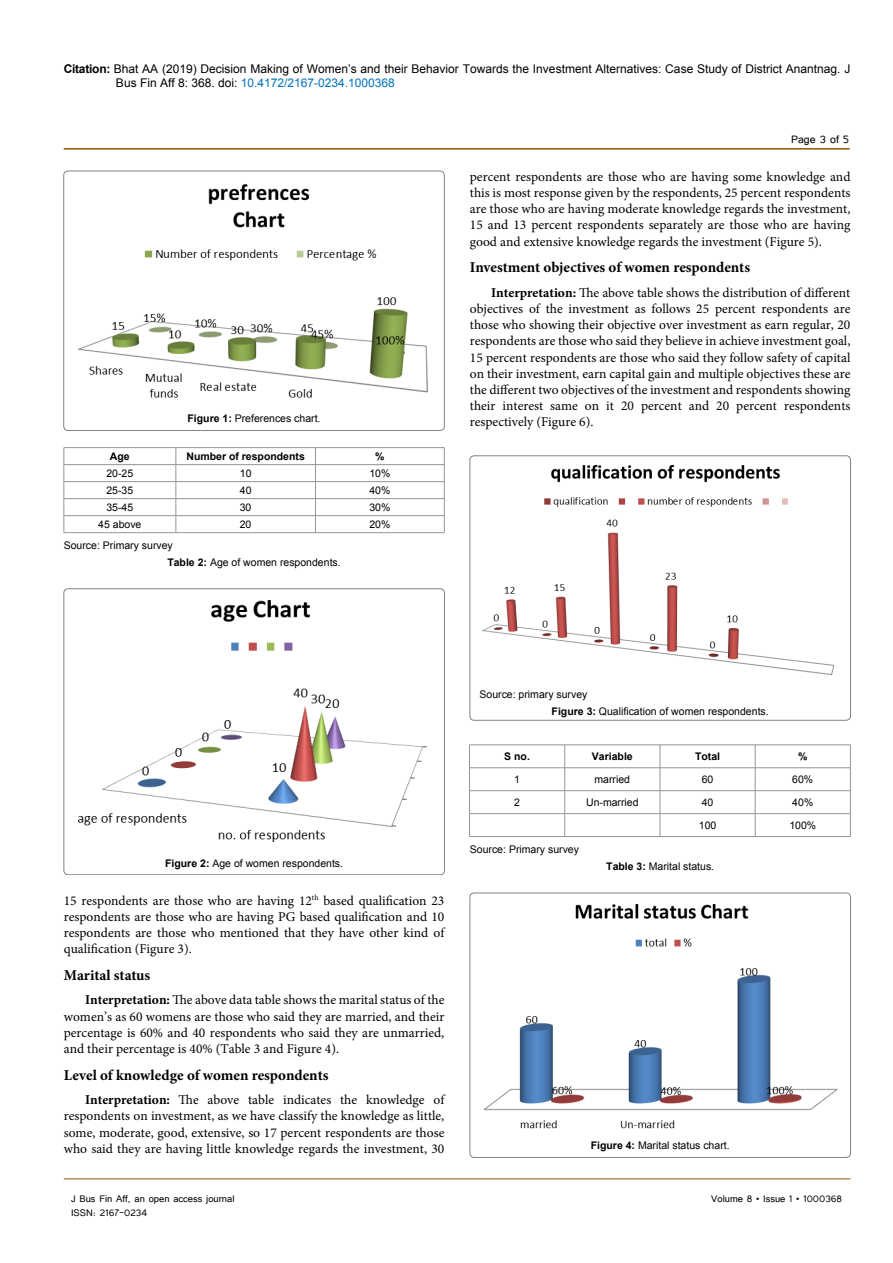
<style>
.page{position:relative;width:893px;height:1263px;background:#fff}
.page>*{position:absolute;margin:0;border:0;box-sizing:border-box;transform-origin:0 0}
.t1{font:700 15px "Minion Pro";letter-spacing:-.005em;color:#000}
.t2{font:13.5px/16.2px "Minion Pro";color:#000;text-align:justify}
.t3{font:13.5px "Tunga";color:#000}
.t4{font:12px/14.4px "Arial";color:#000}
.t5{font:12px "Tunga";color:#000}
.t6{font:10.5px/16.8px "Arial";color:#000}
.t7{font:700 10.5px "Arial";color:#000}
.s1{font-weight:700}
.s2{color:#0072bc}
</style>
<div class="page">
<hr style="left:64px;top:148px;width:786px;height:2px;background:#905501">
<hr style="left:64px;top:1179px;width:786px;height:1px;background:#905501">
<img style="left:77px;top:183px;width:351px;height:215px">
<div style="left:64px;top:171px;width:380px;height:260px;border:1px solid #000;border-radius:4px"></div>
<img style="left:483px;top:904px;width:355px;height:225px">
<div style="left:470px;top:893px;width:380px;height:264px;border:1px solid #000;border-radius:4px"></div>
<hr style="left:64px;top:447px;width:112px;height:1px;background:#939598">
<hr style="left:176px;top:447px;width:139px;height:1px;background:#939598">
<hr style="left:315px;top:447px;width:129px;height:1px;background:#939598">
<hr style="left:64px;top:464px;width:112px;height:1px;background:#939598">
<hr style="left:176px;top:464px;width:139px;height:1px;background:#939598">
<hr style="left:315px;top:464px;width:129px;height:1px;background:#939598">
<hr style="left:64px;top:481px;width:112px;height:1px;background:#939598">
<hr style="left:176px;top:481px;width:139px;height:1px;background:#939598">
<hr style="left:315px;top:481px;width:129px;height:1px;background:#939598">
<hr style="left:64px;top:498px;width:112px;height:1px;background:#939598">
<hr style="left:176px;top:498px;width:139px;height:1px;background:#939598">
<hr style="left:315px;top:498px;width:129px;height:1px;background:#939598">
<hr style="left:64px;top:515px;width:112px;height:1px;background:#939598">
<svg style="left:64px;top:448px;width:1px;height:84px"></svg>
<hr style="left:176px;top:515px;width:139px;height:1px;background:#939598">
<svg style="left:176px;top:448px;width:1px;height:84px"></svg>
<hr style="left:315px;top:515px;width:129px;height:1px;background:#939598">
<svg style="left:315px;top:448px;width:1px;height:84px"></svg>
<svg style="left:444px;top:448px;width:1px;height:85px"></svg>
<hr style="left:64px;top:532px;width:112px;height:1px;background:#939598">
<hr style="left:176px;top:532px;width:139px;height:1px;background:#939598">
<hr style="left:315px;top:532px;width:129px;height:1px;background:#939598">
<img style="left:78px;top:600px;width:349px;height:242px">
<div style="left:64px;top:589px;width:380px;height:286px;border:1px solid #000;border-radius:4px"></div>
<img style="left:482px;top:464px;width:353px;height:212px">
<div style="left:470px;top:456px;width:380px;height:264px;border:1px solid #000;border-radius:4px"></div>
<hr style="left:469px;top:744px;width:96px;height:1px;background:#939598">
<hr style="left:565px;top:744px;width:95px;height:1px;background:#939598">
<hr style="left:660px;top:744px;width:95px;height:1px;background:#939598">
<hr style="left:755px;top:744px;width:95px;height:1px;background:#939598">
<hr style="left:469px;top:767px;width:96px;height:1px;background:#939598">
<hr style="left:565px;top:767px;width:95px;height:1px;background:#939598">
<hr style="left:660px;top:767px;width:95px;height:1px;background:#939598">
<hr style="left:755px;top:767px;width:95px;height:1px;background:#939598">
<hr style="left:469px;top:790px;width:96px;height:1px;background:#939598">
<hr style="left:565px;top:790px;width:95px;height:1px;background:#939598">
<hr style="left:660px;top:790px;width:95px;height:1px;background:#939598">
<hr style="left:755px;top:790px;width:95px;height:1px;background:#939598">
<hr style="left:469px;top:813px;width:96px;height:1px;background:#939598">
<svg style="left:469px;top:745px;width:1px;height:91px"></svg>
<hr style="left:565px;top:813px;width:95px;height:1px;background:#939598">
<svg style="left:564px;top:745px;width:1px;height:91px"></svg>
<hr style="left:660px;top:813px;width:95px;height:1px;background:#939598">
<svg style="left:660px;top:745px;width:1px;height:91px"></svg>
<hr style="left:755px;top:813px;width:95px;height:1px;background:#939598">
<svg style="left:755px;top:745px;width:1px;height:91px"></svg>
<svg style="left:850px;top:745px;width:1px;height:91px"></svg>
<hr style="left:469px;top:836px;width:96px;height:1px;background:#939598">
<hr style="left:565px;top:836px;width:95px;height:1px;background:#939598">
<hr style="left:660px;top:836px;width:95px;height:1px;background:#939598">
<hr style="left:755px;top:836px;width:95px;height:1px;background:#939598">
<p class="t4" style="left:116px;top:61px;width:736px;text-indent:-52px"><span class="s1">Citation:</span> Bhat AA (2019) Decision Making of Women’s and their Behavior Towards the Investment Alternatives: Case Study of District Anantnag. J<br>Bus Fin Aff 8: 368. doi: <span class="s2">10.4172/2167-0234.1000368</span></p>
<p class="t6" style="left:187px;top:410px;width:135px"><span class="s1">Figure 1:</span> Preferences chart.</p>
<p class="t7" style="left:110px;top:449px;width:21px">Age</p>
<p class="t7" style="left:186px;top:449px;width:120px">Number of respondents</p>
<p class="t7" style="left:375px;top:449px;width:11px">%</p>
<p class="t6" style="left:106px;top:465px;width:28px">20-25</p>
<p class="t6" style="left:240px;top:465px;width:13px">10</p>
<p class="t6" style="left:369px;top:465px;width:23px">10%</p>
<p class="t6" style="left:106px;top:482px;width:28px">25-35</p>
<p class="t6" style="left:240px;top:482px;width:13px">40</p>
<p class="t6" style="left:369px;top:482px;width:23px">40%</p>
<p class="t6" style="left:106px;top:499px;width:28px">35-45</p>
<p class="t6" style="left:240px;top:499px;width:13px">30</p>
<p class="t6" style="left:369px;top:499px;width:23px">30%</p>
<p class="t6" style="left:98px;top:516px;width:45px">45 above</p>
<p class="t6" style="left:240px;top:516px;width:13px">20</p>
<p class="t6" style="left:369px;top:516px;width:23px">20%</p>
<p class="t6" style="left:167px;top:537px;width:175px;text-indent:-104px">Source: Primary survey<br><span class="s1">Table 2:</span> Age of women respondents.</p>
<p class="t3" style="left:791px;top:131px;width:59px">Page 3 of 5</p>
<p class="t2" style="left:470px;top:168px;width:382px">percent respondents are those who are having some knowledge and this is most response given by the respondents, 25 percent respondents are those who are having moderate knowledge regards the investment, 15 and 13 percent respondents separately are those who are having good and extensive knowledge regards the investment (Figure 5).</p>
<p class="t1" style="left:470px;top:257px;width:282px">Investment objectives of women respondents</p>
<p class="t2" style="left:470px;top:284px;width:382px;text-indent:21px"><span class="s1">Interpretation:</span> The above table shows the distribution of different objectives of the investment as follows 25 percent respondents are those who showing their objective over investment as earn regular, 20 respondents are those who said they believe in achieve investment goal, 15 percent respondents are those who said they follow safety of capital on their investment, earn capital gain and multiple objectives these are the different two objectives of the investment and respondents showing their interest same on it 20 percent and 20 percent respondents respectively (Figure 6).</p>
<p class="t6" style="left:165px;top:855px;width:179px"><span class="s1">Figure 2:</span> Age of women respondents.</p>
<p class="t2" style="left:64px;top:892px;width:382px">15 respondents are those who are having 12<sup>th</sup> based qualification 23 respondents are those who are having PG based qualification and 10 respondents are those who mentioned that they have other kind of qualification (Figure 3).</p>
<p class="t1" style="left:64px;top:964px;width:88px">Marital status</p>
<p class="t2" style="left:64px;top:992px;width:382px;text-indent:21px"><span class="s1">Interpretation:</span> The above data table shows the marital status of the women’s as 60 womens are those who said they are married, and their percentage is 60% and 40 respondents who said they are unmarried, and their percentage is 40% (Table 3 and Figure 4).</p>
<p class="t1" style="left:64px;top:1064px;width:266px">Level of knowledge of women respondents</p>
<p class="t2" style="left:64px;top:1092px;width:382px;text-indent:21px"><span class="s1">Interpretation:</span> The above table indicates the knowledge of respondents on investment, as we have classify the knowledge as little, some, moderate, good, extensive, so 17 percent respondents are those who said they are having little knowledge regards the investment, 30</p>
<p class="t6" style="left:552px;top:686px;width:219px;text-indent:-72px">Source: primary survey<br><span class="s1">Figure 3:</span> Qualification of women respondents.</p>
<p class="t7" style="left:504px;top:749px;width:27px">S no.</p>
<p class="t7" style="left:592px;top:749px;width:42px">Variable</p>
<p class="t7" style="left:695px;top:749px;width:27px">Total</p>
<p class="t7" style="left:798px;top:749px;width:11px">%</p>
<p class="t6" style="left:514px;top:771px;width:7px">1</p>
<p class="t6" style="left:594px;top:771px;width:37px">married</p>
<p class="t6" style="left:702px;top:771px;width:13px">60</p>
<p class="t6" style="left:792px;top:771px;width:23px">60%</p>
<p class="t6" style="left:514px;top:794px;width:7px">2</p>
<p class="t6" style="left:586px;top:794px;width:54px">Un-married</p>
<p class="t6" style="left:702px;top:794px;width:13px">40</p>
<p class="t6" style="left:792px;top:794px;width:23px">40%</p>
<p class="t6" style="left:699px;top:817px;width:19px">100</p>
<p class="t6" style="left:789px;top:817px;width:28px">100%</p>
<p class="t6" style="left:470px;top:841px;width:111px">Source: Primary survey</p>
<p class="t6" style="left:606px;top:858px;width:109px"><span class="s1">Table 3:</span> Marital status.</p>
<p class="t6" style="left:591px;top:1137px;width:140px"><span class="s1">Figure 4:</span> Marital status chart.</p>
<p class="t5" style="left:71px;top:1190px;width:165px">J Bus Fin Aff, an open access journal</p>
<p class="t5" style="left:711px;top:1190px;width:132px">Volume 8 • Issue 1 • 1000368</p>
<p class="t5" style="left:71px;top:1205px;width:78px">ISSN: 2167-0234</p>
</div>
